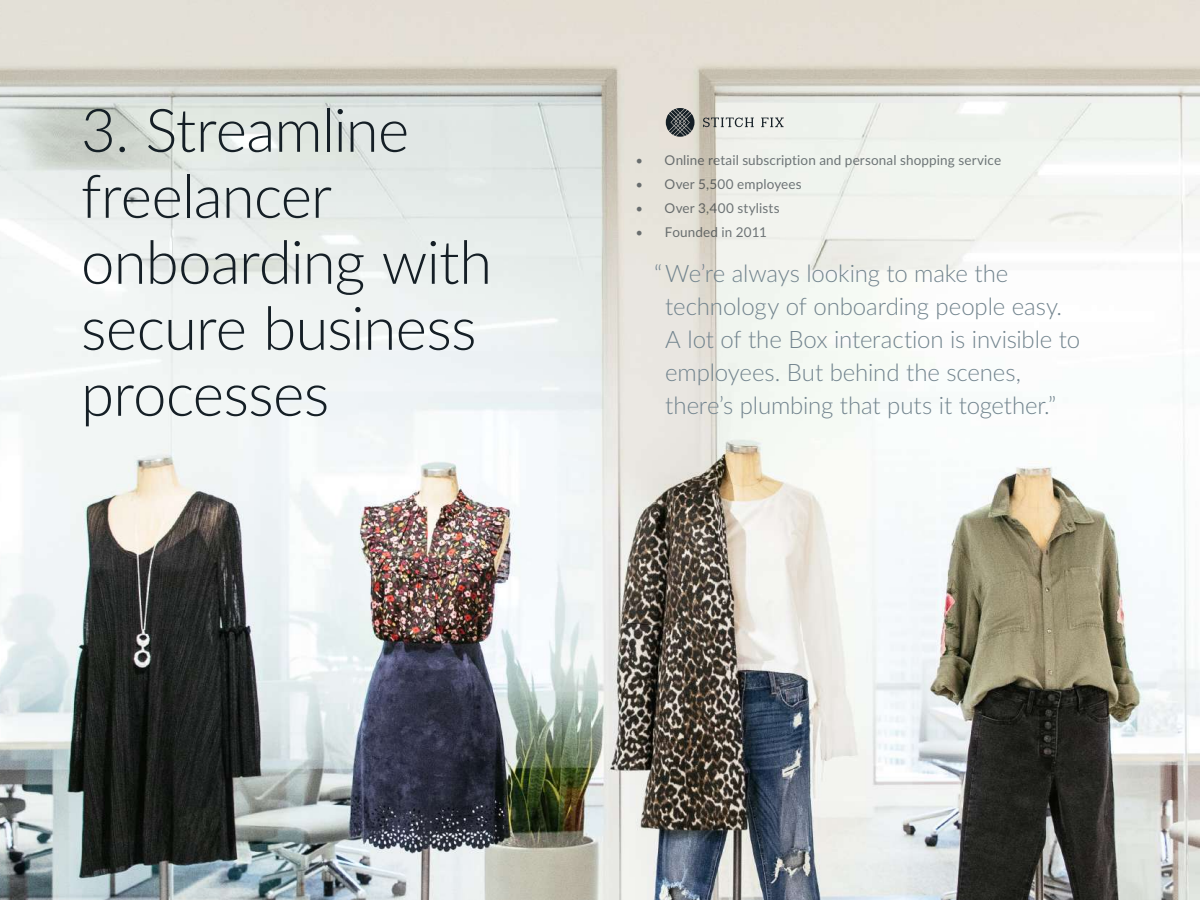
<style>
.page{position:relative;width:1200px;height:900px;background:#fff}
.page>*{position:absolute;margin:0;border:0;box-sizing:border-box;transform-origin:0 0}
.t1{font:300 60px/66px "Lato";letter-spacing:-.015em;color:#151f26}
.t2{font:300 24px/33px "Lato";letter-spacing:-.005em;color:#72848e}
.t3{font:13.5px "Lato";letter-spacing:.01em;color:#151f26}
.s1{font-family:"Minion Pro";font-size:18px}
</style>
<div class="page">
<img style="left:0;top:0;width:1200px;height:900px">
<svg style="left:666px;top:108px;width:29px;height:29px"></svg>
<svg style="left:761px;top:118px;width:23px;height:9px"></svg>
<svg style="left:703px;top:118px;width:51px;height:9px"></svg>
<h1 class="t1" style="left:81px;top:95px;width:413px">3. Streamline freelancer onboarding with secure business processes</h1>
<p class="t3" style="left:635px;top:151px;width:367px"><span class="s1">•</span> Online retail subscription and personal shopping service</p>
<p class="t3" style="left:635px;top:175px;width:168px"><span class="s1">•</span> Over 5,500 employees</p>
<p class="t3" style="left:635px;top:199px;width:146px"><span class="s1">•</span> Over 3,400 stylists</p>
<p class="t3" style="left:635px;top:223px;width:133px"><span class="s1">•</span> Founded in 2011</p>
<p class="t2" style="left:665px;top:256px;width:416px;text-indent:-11px">“We’re always looking to make the technology of onboarding people easy.<br>A lot of the Box interaction is invisible to employees. But behind the scenes, there’s plumbing that puts it together.”</p>
</div>
